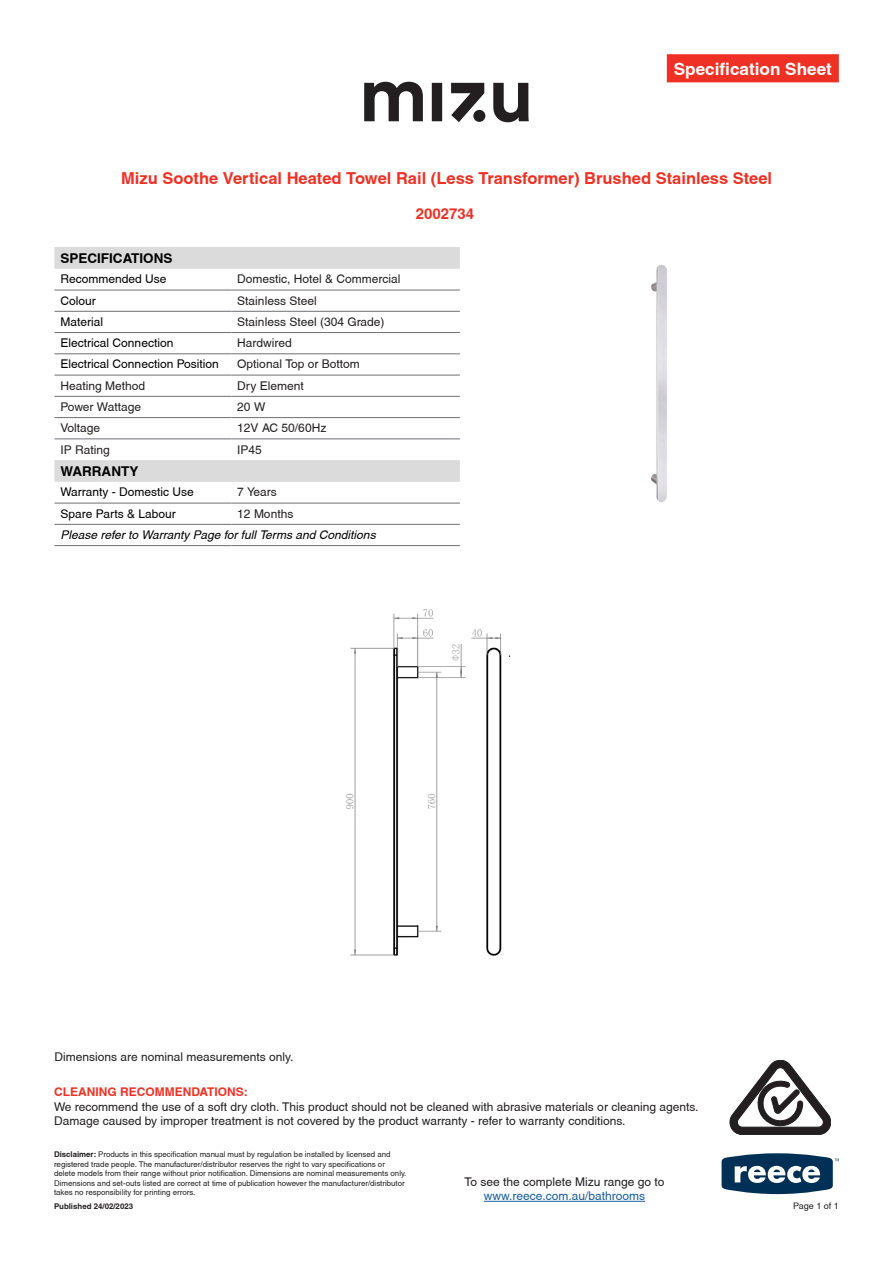
<style>
.page{position:relative;width:893px;height:1263px;background:#fff}
.page>*{position:absolute;margin:0;border:0;box-sizing:border-box;transform-origin:0 0}
.t1{font:700 17.1px "Helvetica";color:#fff}
.t2{font:700 16.5px "Helvetica";color:#ee3124}
.t3{font:700 15px "Helvetica";color:#ee3124}
.t4{font:700 13.5px "Helvetica";color:#000}
.t5{font:12px/14.4px "Helvetica";color:#231f20}
.t6{font:12px "Helvetica";color:#000}
.t7{font:italic 12px "Helvetica";color:#000}
.t8{font:12px "Helvetica";color:#175d9e}
.t9{font:700 12px "Helvetica";color:#ee3124}
.t10{font:9px "Helvetica";color:#231f20}
.t11{font:7.8px/9.4px "Helvetica";color:#231f20}
.t12{font:700 7.8px "Helvetica";color:#231f20}
.s1{font-weight:700}
</style>
<div class="page">
<svg style="left:722px;top:1153px;width:117px;height:41px"></svg>
<div style="left:667px;top:54px;width:172px;height:28px;background:#ee3124"></div>
<img style="left:346px;top:609px;width:165px;height:347px">
<hr style="left:484px;top:1201px;width:161px;height:1px;background:#175d9e">
<img style="left:651px;top:265px;width:16px;height:237px">
<svg style="left:364px;top:82px;width:165px;height:40px"></svg>
<svg style="left:54px;top:247px;width:406px;height:235px"></svg>
<hr style="left:54px;top:290px;width:177px;height:1px;background:#6d6f73">
<hr style="left:231px;top:290px;width:229px;height:1px;background:#6d6f73">
<hr style="left:54px;top:311px;width:177px;height:1px;background:#6d6f73">
<hr style="left:231px;top:311px;width:229px;height:1px;background:#6d6f73">
<hr style="left:54px;top:332px;width:177px;height:1px;background:#6d6f73">
<hr style="left:231px;top:332px;width:229px;height:1px;background:#6d6f73">
<hr style="left:54px;top:354px;width:177px;height:1px;background:#6d6f73">
<hr style="left:231px;top:354px;width:229px;height:1px;background:#6d6f73">
<hr style="left:54px;top:375px;width:177px;height:1px;background:#6d6f73">
<hr style="left:231px;top:375px;width:229px;height:1px;background:#6d6f73">
<hr style="left:54px;top:396px;width:177px;height:1px;background:#6d6f73">
<hr style="left:231px;top:396px;width:229px;height:1px;background:#6d6f73">
<hr style="left:54px;top:417px;width:177px;height:1px;background:#6d6f73">
<hr style="left:231px;top:417px;width:229px;height:1px;background:#6d6f73">
<hr style="left:54px;top:439px;width:177px;height:1px;background:#6d6f73">
<hr style="left:231px;top:439px;width:229px;height:1px;background:#6d6f73">
<hr style="left:54px;top:503px;width:177px;height:1px;background:#6d6f73">
<hr style="left:231px;top:503px;width:229px;height:1px;background:#6d6f73">
<hr style="left:54px;top:524px;width:177px;height:1px;background:#6d6f73">
<hr style="left:231px;top:524px;width:229px;height:1px;background:#6d6f73">
<hr style="left:54px;top:545px;width:177px;height:1px;background:#6d6f73">
<hr style="left:231px;top:545px;width:229px;height:1px;background:#6d6f73">
<svg style="left:730px;top:1060px;width:101px;height:74px"></svg>
<h1 class="t1" style="left:674px;top:59px;width:160px">Specification Sheet</h1>
<h2 class="t2" style="left:121px;top:168px;width:652px">Mizu Soothe Vertical Heated Towel Rail (Less Transformer) Brushed Stainless Steel</h2>
<p class="t4" style="left:60px;top:250px;width:114px">SPECIFICATIONS</p>
<p class="t6" style="left:60px;top:272px;width:108px">Recommended Use</p>
<p class="t5" style="left:237px;top:272px;width:165px">Domestic, Hotel &amp; Commercial</p>
<p class="t6" style="left:60px;top:293px;width:37px">Colour</p>
<p class="t5" style="left:237px;top:293px;width:81px">Stainless Steel</p>
<p class="t6" style="left:60px;top:315px;width:44px">Material</p>
<p class="t5" style="left:237px;top:314px;width:149px">Stainless Steel (304 Grade)</p>
<p class="t6" style="left:60px;top:336px;width:114px">Electrical Connection</p>
<p class="t5" style="left:237px;top:336px;width:56px">Hardwired</p>
<p class="t6" style="left:60px;top:357px;width:160px">Electrical Connection Position</p>
<p class="t5" style="left:237px;top:357px;width:124px">Optional Top or Bottom</p>
<p class="t5" style="left:60px;top:378px;width:86px">Heating Method</p>
<p class="t5" style="left:237px;top:378px;width:68px">Dry Element</p>
<p class="t5" style="left:60px;top:400px;width:82px">Power Wattage</p>
<p class="t5" style="left:237px;top:400px;width:30px">20 W</p>
<p class="t5" style="left:60px;top:421px;width:41px">Voltage</p>
<p class="t5" style="left:237px;top:421px;width:91px">12V AC 50/60Hz</p>
<p class="t5" style="left:60px;top:442px;width:51px">IP Rating</p>
<p class="t5" style="left:237px;top:442px;width:26px">IP45</p>
<p class="t4" style="left:60px;top:463px;width:79px">WARRANTY</p>
<p class="t6" style="left:60px;top:485px;width:135px">Warranty - Domestic Use</p>
<p class="t5" style="left:237px;top:485px;width:41px">7 Years</p>
<p class="t6" style="left:60px;top:506px;width:117px">Spare Parts &amp; Labour</p>
<p class="t5" style="left:237px;top:506px;width:58px">12 Months</p>
<p class="t7" style="left:60px;top:528px;width:317px">Please refer to Warranty Page for full Terms and Conditions</p>
<p class="t3" style="left:416px;top:205px;width:60px">2002734</p>
<p class="t5" style="left:54px;top:1049px;width:240px">Dimensions are nominal measurements only.</p>
<p class="t9" style="left:54px;top:1085px;width:195px">CLEANING RECOMMENDATIONS:</p>
<p class="t5" style="left:54px;top:1099px;width:646px">We recommend the use of a soft dry cloth. This product should not be cleaned with abrasive materials or cleaning agents.<br>Damage caused by improper treatment is not covered by the product warranty - refer to warranty conditions.</p>
<p class="t11" style="left:54px;top:1150px;width:354px"><span class="s1">Disclaimer:</span> Products in this specification manual must by regulation be installed by licensed and registered trade people. The manufacturer/distributor reserves the right to vary specifications or delete models from their range without prior notification. Dimensions are nominal measurements only.<br>Dimensions and set-outs listed are correct at time of publication however the manufacturer/distributor takes no responsibility for printing errors.</p>
<p class="t12" style="left:54px;top:1201px;width:81px">Published 24/02/2023</p>
<p class="t5" style="left:465px;top:1174px;width:201px">To see the complete Mizu range go to</p>
<p class="t8" style="left:484px;top:1189px;width:163px">www.reece.com.au/bathrooms</p>
<p class="t10" style="left:793px;top:1200px;width:47px">Page 1 of 1</p>
</div>
